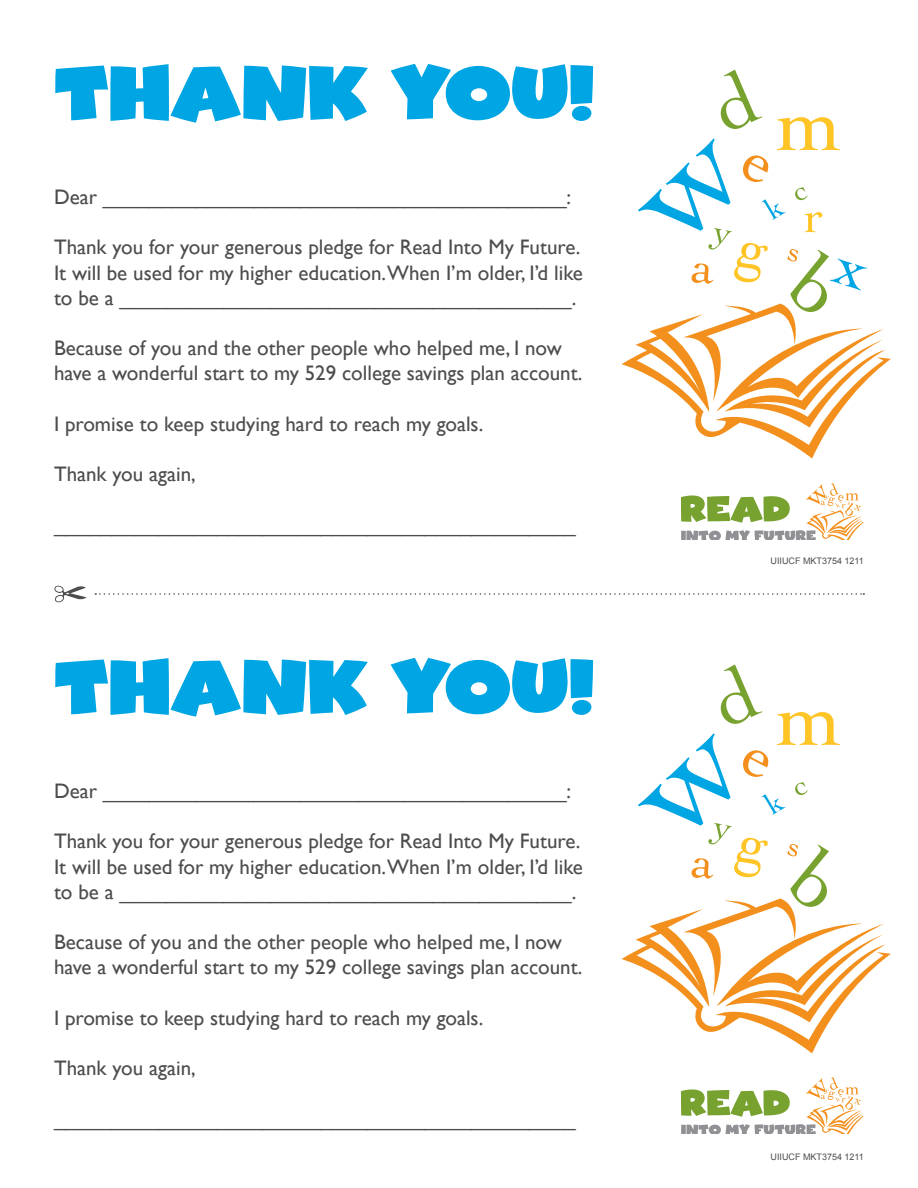
<style>
.page{position:relative;width:918px;height:1188px;background:#fff}
.page>*{position:absolute;margin:0;border:0;box-sizing:border-box;transform-origin:0 0}
.t1{font:900 78px "Coop";letter-spacing:-.005em;color:#00a5e3}
.t2{font:21px/25.2px "Gill Sans";color:#4d4d4f;text-align:justify}
.t3{font:9px "Arial";color:#4d4d4f}
</style>
<div class="page">
<svg style="left:681px;top:483px;width:183px;height:57px"></svg>
<svg style="left:681px;top:1077px;width:183px;height:57px"></svg>
<svg style="left:95px;top:593px;width:769px;height:2px"></svg>
<svg style="left:54px;top:585px;width:32px;height:17px"></svg>
<svg style="left:621px;top:70px;width:270px;height:389px"></svg>
<svg style="left:621px;top:664px;width:270px;height:389px"></svg>
<h1 class="t1" style="left:54px;top:39px;width:542px">THANK YOU!</h1>
<p class="t2" style="left:54px;top:184px;width:519px">Dear ________________________________________:</p>
<p class="t2" style="left:54px;top:234px;width:530px">Thank you for your generous pledge for Read Into My Future.<br>It will be used for my higher education.When I’m older, I’d like to be a _______________________________________.</p>
<p class="t2" style="left:54px;top:335px;width:530px">Because of you and the other people who helped me, I now have a wonderful start to my 529 college savings plan account.</p>
<p class="t2" style="left:54px;top:411px;width:431px">I promise to keep studying hard to reach my goals.</p>
<p class="t2" style="left:54px;top:461px;width:143px">Thank you again,</p>
<p class="t2" style="left:54px;top:512px;width:523px">_____________________________________________</p>
<h1 class="t1" style="left:54px;top:633px;width:542px">THANK YOU!</h1>
<p class="t2" style="left:54px;top:778px;width:519px">Dear ________________________________________:</p>
<p class="t2" style="left:54px;top:828px;width:530px">Thank you for your generous pledge for Read Into My Future.<br>It will be used for my higher education.When I’m older, I’d like to be a _______________________________________.</p>
<p class="t2" style="left:54px;top:929px;width:530px">Because of you and the other people who helped me, I now have a wonderful start to my 529 college savings plan account.</p>
<p class="t2" style="left:54px;top:1005px;width:431px">I promise to keep studying hard to reach my goals.</p>
<p class="t2" style="left:54px;top:1055px;width:143px">Thank you again,</p>
<p class="t2" style="left:54px;top:1106px;width:523px">_____________________________________________</p>
<p class="t3" style="left:771px;top:555px;width:95px">UIIUCF MKT3754 1211</p>
<p class="t3" style="left:771px;top:1151px;width:95px">UIIUCF MKT3754 1211</p>
</div>
